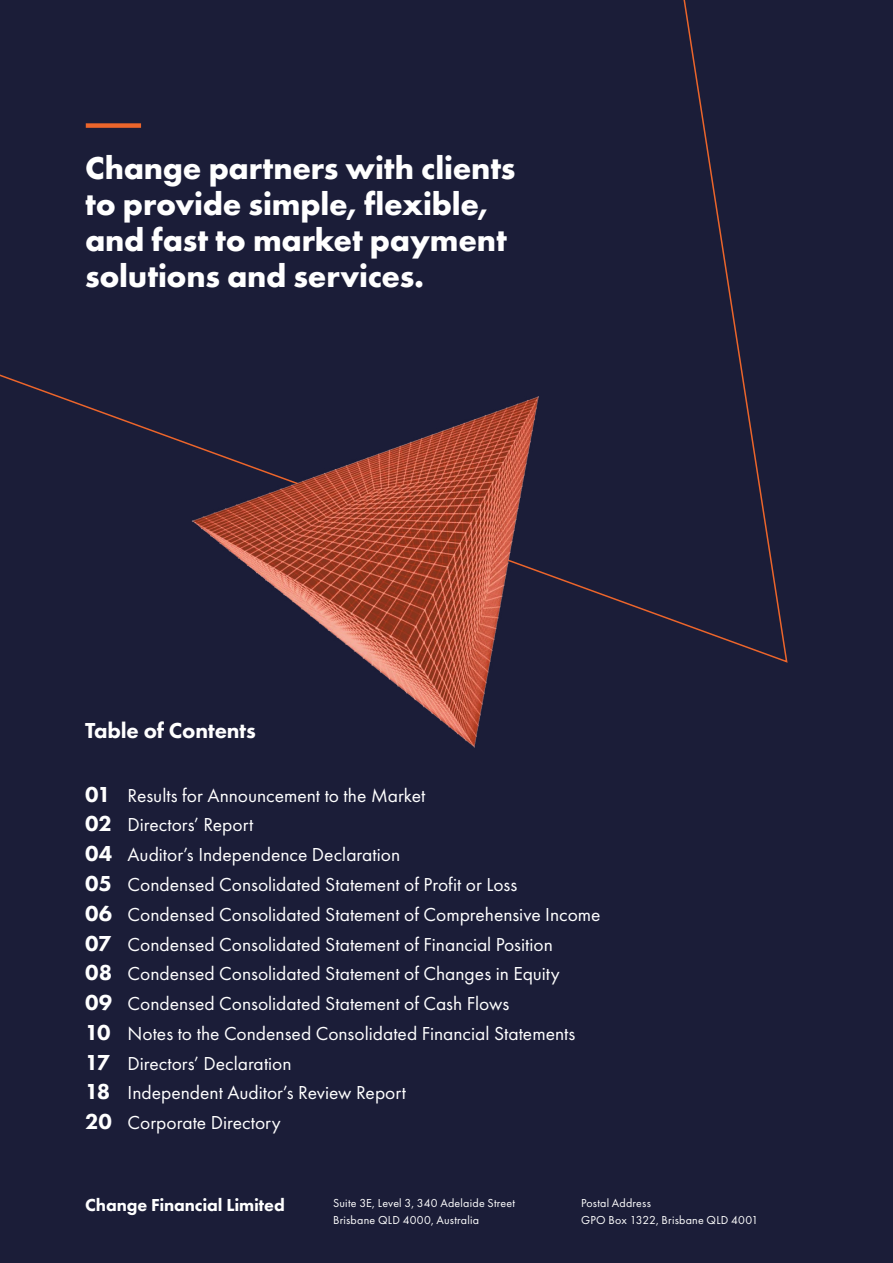
<style>
.page{position:relative;width:893px;height:1263px;background:#fff}
.page>*{position:absolute;margin:0;border:0;box-sizing:border-box;transform-origin:0 0}
.t1{font:700 33px/36px "Futura PT";letter-spacing:-.005em;color:#fff}
.t2{font:800 22.5px "Futura PT";letter-spacing:-.01em;color:#fff}
.t3{font:19.5px/29.7px "Futura PT";color:#fff}
.t4{font:800 18px "Futura PT";letter-spacing:-.005em;color:#fff}
.t5{font:12px/16.5px "Futura PT";letter-spacing:.015em;color:#fff}
.s1{font-weight:800;font-size:22.5px}
</style>
<div class="page">
<div style="left:0;top:0;width:892px;height:1263px;background:#1b1d38"></div>
<svg style="left:0;top:0;width:788px;height:663px"></svg>
<img style="left:191px;top:395px;width:349px;height:352px">
<div style="left:86px;top:123px;width:55px;height:5px;background:#ec652b"></div>
<h1 class="t1" style="left:85px;top:149px;width:432px">Change partners with clients to provide simple, flexible, and fast to market payment solutions and services.</h1>
<p class="t2" style="left:85px;top:716px;width:172px">Table of Contents</p>
<p class="t3" style="left:85px;top:780px;width:517px"><span class="s1">01</span> Results for Announcement to the Market<br><span class="s1">02</span> Directors’ Report<br><span class="s1">04</span> Auditor’s Independence Declaration<br><span class="s1">05</span> Condensed Consolidated Statement of Profit or Loss<br><span class="s1">06</span> Condensed Consolidated Statement of Comprehensive Income <span class="s1">07</span> Condensed Consolidated Statement of Financial Position<br><span class="s1">08</span> Condensed Consolidated Statement of Changes in Equity<br><span class="s1">09</span> Condensed Consolidated Statement of Cash Flows<br><span class="s1">10</span> Notes to the Condensed Consolidated Financial Statements <span class="s1">17</span> Directors’ Declaration<br><span class="s1">18</span> Independent Auditor’s Review Report<br><span class="s1">20</span> Corporate Directory</p>
<p class="t4" style="left:85px;top:1194px;width:201px">Change Financial Limited</p>
<p class="t5" style="left:333px;top:1195px;width:183px">Suite 3E, Level 3, 340 Adelaide Street<br>Brisbane QLD 4000, Australia</p>
<p class="t5" style="left:581px;top:1195px;width:179px">Postal Address<br>GPO Box 1322, Brisbane QLD 4001</p>
</div>
